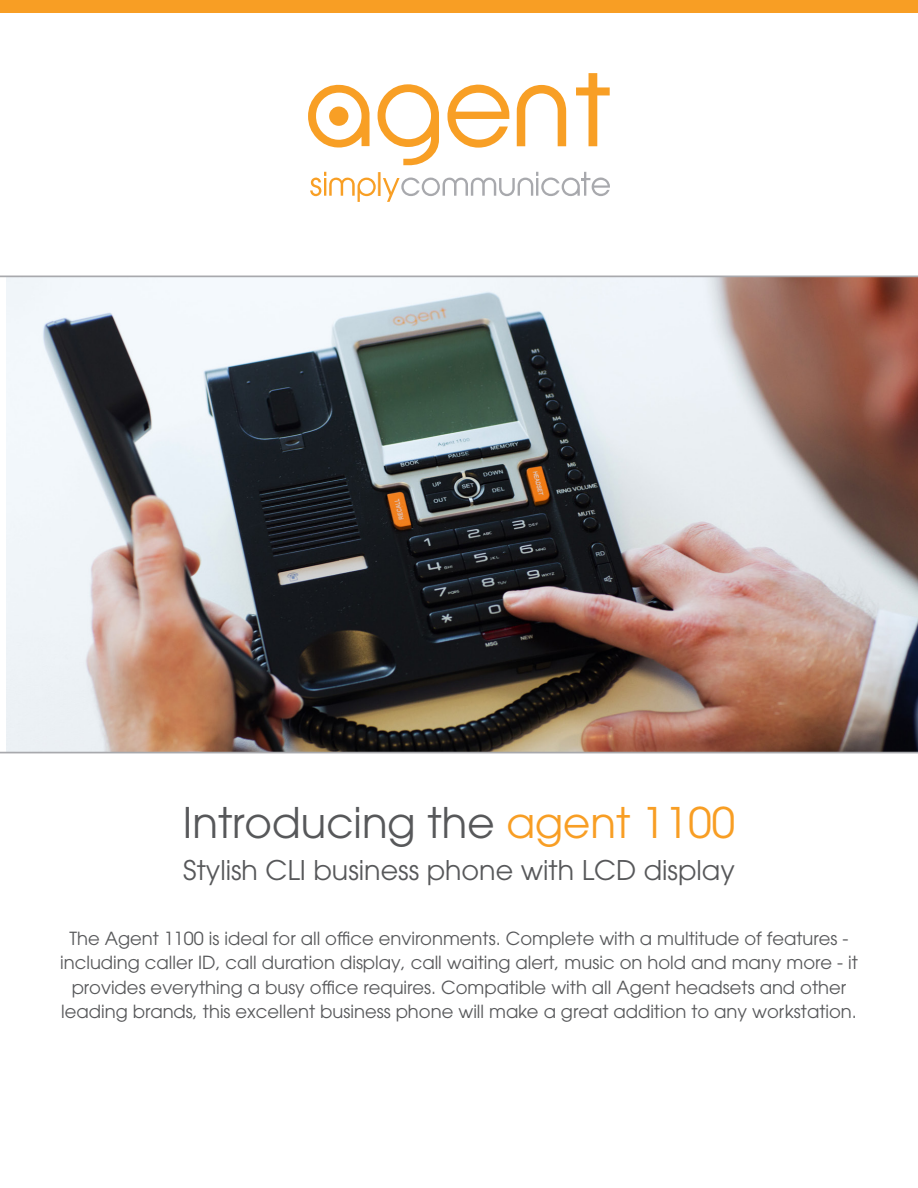
<style>
.page{position:relative;width:918px;height:1188px;background:#fff}
.page>*{position:absolute;margin:0;border:0;box-sizing:border-box;transform-origin:0 0}
.t1{font:42px "ITC Avant Garde Pro";color:#57585a}
.t2{font:33.6px "Myriad Pro";color:#f89e24;scale:.84 1}
.t3{font:27px "ITC Avant Garde Pro";color:#57585a}
.t4{font:18px/24.6px "ITC Avant Garde Pro";color:#57585a;text-align:center}
.s1{color:#f89e24}
</style>
<div class="page">
<svg style="left:517px;top:85px;width:49px;height:61px"></svg>
<svg style="left:576px;top:73px;width:34px;height:73px"></svg>
<svg style="left:308px;top:85px;width:62px;height:63px"></svg>
<svg style="left:378px;top:84px;width:61px;height:81px"></svg>
<svg style="left:447px;top:84px;width:62px;height:64px"></svg>
<svg style="left:310px;top:172px;width:66px;height:30px"></svg>
<svg style="left:383px;top:172px;width:227px;height:30px"></svg>
<div style="left:329px;top:107px;width:19px;height:19px;background:#f89f25;border-radius:50%"></div>
<div style="left:0;top:0;width:918px;height:13px;background:#f89e24"></div>
<img style="left:0;top:276px;width:918px;height:477px">
<h2 class="t2" style="left:376px;top:164px;width:9px">l</h2>
<p class="t1" style="left:183px;top:796px;width:554px">Introducing the <span class="s1">agent 1100</span></p>
<p class="t3" style="left:183px;top:853px;width:553px">Stylish CLI business phone with LCD display</p>
<p class="t4" style="left:60px;top:925px;width:799px">The Agent 1100 is ideal for all office environments. Complete with a multitude of features - including caller ID, call duration display, call waiting alert, music on hold and many more - it provides everything a busy office requires. Compatible with all Agent headsets and other leading brands, this excellent business phone will make a great addition to any workstation.</p>
</div>
